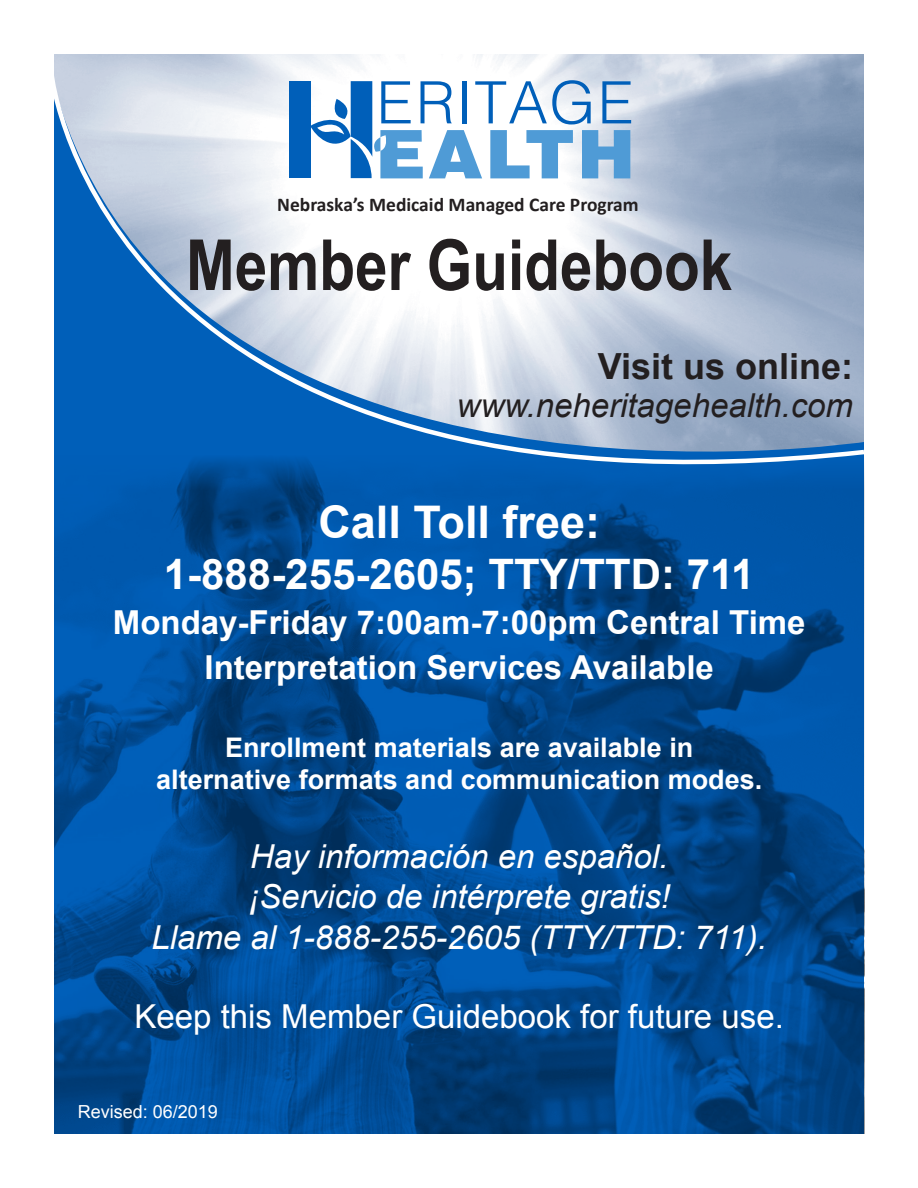
<style>
.page{position:relative;width:918px;height:1188px;background:#fff}
.page>*{position:absolute;margin:0;border:0;box-sizing:border-box;transform-origin:0 0}
.t1{font:700 70.5px "Arial";color:#231f20;scale:.83 1}
.t2{font:700 45px "Arial";color:#fff}
.t3{font:700 42px "Arial";color:#fff}
.t4{font:700 36px "Arial";color:#231f20}
.t5{font:italic 33px "Arial";color:#fff}
.t6{font:700 33px "Arial";color:#fff}
.t7{font:33px "Arial";color:#fff}
.t8{font:italic 33px "Arial";color:#231f20}
.t9{font:700 27px "Arial";color:#fff}
.t10{font:700 19.5px "Calibri";color:#231f20}
.t11{font:18px "Arial";color:#fff}
</style>
<div class="page">
<img style="left:54px;top:535px;width:810px;height:599px">
<svg style="left:54px;top:71px;width:811px;height:464px"></svg>
<p class="t10" style="left:277px;top:192px;width:363px">Nebraska’s Medicaid Managed Care Program</p>
<p class="t1" style="left:186px;top:218px;width:660px">Member Guidebook</p>
<p class="t4" style="left:598px;top:343px;width:257px">Visit us online:</p>
<p class="t8" style="left:457px;top:384px;width:398px">www.neheritagehealth.com</p>
<p class="t2" style="left:318px;top:492px;width:283px">Call Toll free:</p>
<p class="t3" style="left:164px;top:546px;width:592px">1-888-255-2605; TTY/TTD: 711</p>
<p class="t6" style="left:113px;top:601px;width:694px">Monday-Friday 7:00am-7:00pm Central Time</p>
<p class="t6" style="left:205px;top:646px;width:511px">Interpretation Services Available</p>
<p class="t9" style="left:225px;top:729px;width:470px">Enrollment materials are available in</p>
<p class="t9" style="left:156px;top:762px;width:608px">alternative formats and communication modes.</p>
<p class="t5" style="left:250px;top:835px;width:420px">Hay información en español.</p>
<p class="t5" style="left:248px;top:875px;width:423px">¡Servicio de intérprete gratis!</p>
<p class="t5" style="left:151px;top:916px;width:617px">Llame al 1-888-255-2605 (TTY/TTD: 711).</p>
<p class="t7" style="left:135px;top:995px;width:651px">Keep this Member Guidebook for future use.</p>
<p class="t11" style="left:78px;top:1100px;width:142px">Revised: 06/2019</p>
</div>
